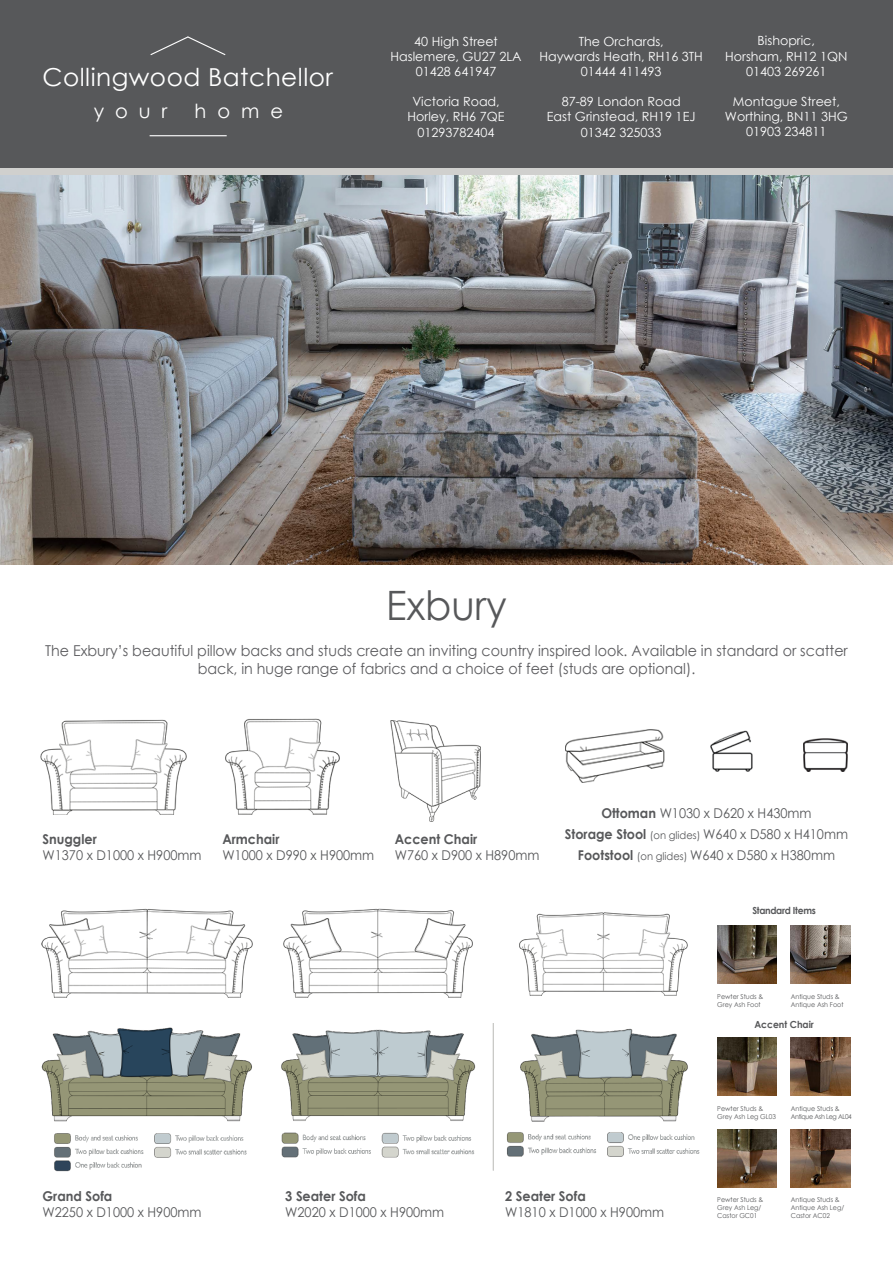
<style>
.page{position:relative;width:893px;height:1263px;background:#fff}
.page>*{position:absolute;margin:0;border:0;box-sizing:border-box;transform-origin:0 0}
.t1{font:40.5px "Century Gothic";color:#57585a;scale:.95 1}
.t2{font:24.75px "Century Gothic";letter-spacing:.02em;color:#fff}
.t3{font:19.5px "Century Gothic";letter-spacing:.56em;color:#fff}
.t4{font:15px/18px "Century Gothic";color:#5c5c5f;text-align:center;scale:.95 1}
.t5{font:13.5px "Century Gothic";color:#57585a;scale:.95 1}
.t6{font:700 13.5px "Century Gothic";color:#57585a;scale:.95 1}
.t7{font:12.6px "Century Gothic";color:#fff}
.t8{font:700 9.75px "Century Gothic";letter-spacing:-.03em;color:#57585a;scale:.95 1}
.t9{font:700 9.75px "Century Gothic";color:#57585a;scale:.95 1}
.t10{font:6.75px/8.1px "Century Gothic";color:#57585a;scale:.95 1}
.t11{font:6.75px "Century Gothic";letter-spacing:-.05em;color:#57585a;scale:.95 1}
.s1{font-weight:700}
.s2{font-size:10.5px}
</style>
<div class="page">
<img style="left:0;top:175px;width:893px;height:389px">
<div style="left:0;top:0;width:893px;height:174px;background:#57585a"></div>
<svg style="left:150px;top:36px;width:76px;height:20px"></svg>
<hr style="left:150px;top:135px;width:77px;height:1px;background:#fff">
<div style="left:0;top:168px;width:893px;height:7px;background:#d0d0ce"></div>
<img style="left:42px;top:908px;width:210px;height:89px">
<img style="left:283px;top:908px;width:189px;height:89px">
<img style="left:519px;top:912px;width:168px;height:83px">
<img style="left:41px;top:719px;width:146px;height:96px">
<img style="left:225px;top:718px;width:114px;height:97px">
<img style="left:390px;top:720px;width:90px;height:101px">
<img style="left:565px;top:729px;width:99px;height:53px">
<img style="left:711px;top:730px;width:41px;height:42px">
<img style="left:803px;top:738px;width:44px;height:34px">
<img style="left:41px;top:1023px;width:659px;height:149px">
<img style="left:717px;top:1129px;width:60px;height:58px">
<img style="left:791px;top:1129px;width:59px;height:58px">
<img style="left:791px;top:1038px;width:59px;height:57px">
<img style="left:717px;top:1038px;width:60px;height:57px">
<img style="left:791px;top:926px;width:59px;height:57px">
<img style="left:717px;top:926px;width:60px;height:57px">
<div style="left:263px;top:996px;width:5px;height:179px;background:#fff"></div>
<div style="left:487px;top:996px;width:5px;height:179px;background:#fff"></div>
<p class="t2" style="left:43px;top:60px;width:292px">Collingwood Batchellor</p>
<p class="t3" style="left:94px;top:97px;width:75px">your</p>
<p class="t3" style="left:195px;top:97px;width:90px">home</p>
<p class="t7" style="left:414px;top:32px;width:85px">40 High Street</p>
<p class="t7" style="left:390px;top:47px;width:133px">Haslemere, GU27 2LA</p>
<p class="t7" style="left:416px;top:63px;width:82px">01428 641947</p>
<p class="t7" style="left:412px;top:93px;width:89px">Victoria Road,</p>
<p class="t7" style="left:408px;top:108px;width:98px">Horley, RH6 7QE</p>
<p class="t7" style="left:417px;top:123px;width:79px">01293782404</p>
<p class="t7" style="left:579px;top:32px;width:87px">The Orchards,</p>
<p class="t7" style="left:539px;top:47px;width:165px">Haywards Heath, RH16 3TH</p>
<p class="t7" style="left:581px;top:63px;width:82px">01444 411493</p>
<p class="t7" style="left:562px;top:93px;width:121px">87-89 London Road</p>
<p class="t7" style="left:547px;top:108px;width:150px">East Grinstead, RH19 1EJ</p>
<p class="t7" style="left:581px;top:123px;width:82px">01342 325033</p>
<p class="t7" style="left:758px;top:32px;width:59px">Bishopric,</p>
<p class="t7" style="left:725px;top:47px;width:124px">Horsham, RH12 1QN</p>
<p class="t7" style="left:746px;top:62px;width:82px">01403 269261</p>
<p class="t7" style="left:733px;top:93px;width:109px">Montague Street,</p>
<p class="t7" style="left:725px;top:108px;width:124px">Worthing, BN11 3HG</p>
<p class="t7" style="left:746px;top:123px;width:82px">01903 234811</p>
<p class="t1" style="left:386px;top:577px;width:129px">Exbury</p>
<p class="t4" style="left:45px;top:641px;width:847px">The Exbury’s beautiful pillow backs and studs create an inviting country inspired look. Available in standard or scatter back, in huge range of fabrics and a choice of feet (studs are optional).</p>
<p class="t6" style="left:43px;top:828px;width:59px">Snuggler</p>
<p class="t5" style="left:43px;top:845px;width:169px">W1370 x D1000 x H900mm</p>
<p class="t6" style="left:222px;top:828px;width:62px">Armchair</p>
<p class="t5" style="left:222px;top:845px;width:161px">W1000 x D990 x H900mm</p>
<p class="t6" style="left:395px;top:828px;width:88px">Accent Chair</p>
<p class="t5" style="left:395px;top:845px;width:154px">W760 x D900 x H890mm</p>
<p class="t5" style="left:601px;top:803px;width:223px"><span class="s1">Ottoman</span> W1030 x D620 x H430mm</p>
<p class="t5" style="left:565px;top:824px;width:300px"><span class="s1">Storage Stool</span> <span class="s2">(on glides)</span> W640 x D580 x H410mm</p>
<p class="t5" style="left:578px;top:845px;width:272px"><span class="s1">Footstool</span> <span class="s2">(on glides)</span> W640 x D580 x H380mm</p>
<p class="t8" style="left:752px;top:903px;width:68px">Standard Items</p>
<p class="t6" style="left:43px;top:1186px;width:75px">Grand Sofa</p>
<p class="t5" style="left:43px;top:1203px;width:169px">W2250 x D1000 x H900mm</p>
<p class="t6" style="left:285px;top:1186px;width:86px">3 Seater Sofa</p>
<p class="t5" style="left:285px;top:1203px;width:169px">W2020 x D1000 x H900mm</p>
<p class="t6" style="left:505px;top:1186px;width:86px">2 Seater Sofa</p>
<p class="t5" style="left:505px;top:1203px;width:169px">W1810 x D1000 x H900mm</p>
<p class="t10" style="left:717px;top:992px;width:50px">Pewter Studs &amp;<br>Grey Ash Foot</p>
<p class="t10" style="left:791px;top:992px;width:57px">Antique Studs &amp;<br>Antique Ash Foot</p>
<p class="t9" style="left:754px;top:1017px;width:64px">Accent Chair</p>
<p class="t10" style="left:717px;top:1104px;width:50px">Pewter Studs &amp;</p>
<p class="t10" style="left:717px;top:1112px;width:63px">Grey Ash Leg GL03</p>
<p class="t10" style="left:791px;top:1104px;width:53px">Antique Studs &amp;</p>
<p class="t11" style="left:791px;top:1112px;width:66px">Antique Ash Leg AL04</p>
<p class="t10" style="left:717px;top:1195px;width:50px">Pewter Studs &amp;<br>Grey Ash Leg/</p>
<p class="t10" style="left:717px;top:1211px;width:44px">Castor GC01</p>
<p class="t10" style="left:791px;top:1195px;width:58px">Antique Studs &amp;<br>Antique Ash Leg/<br>Castor AC02</p>
</div>
